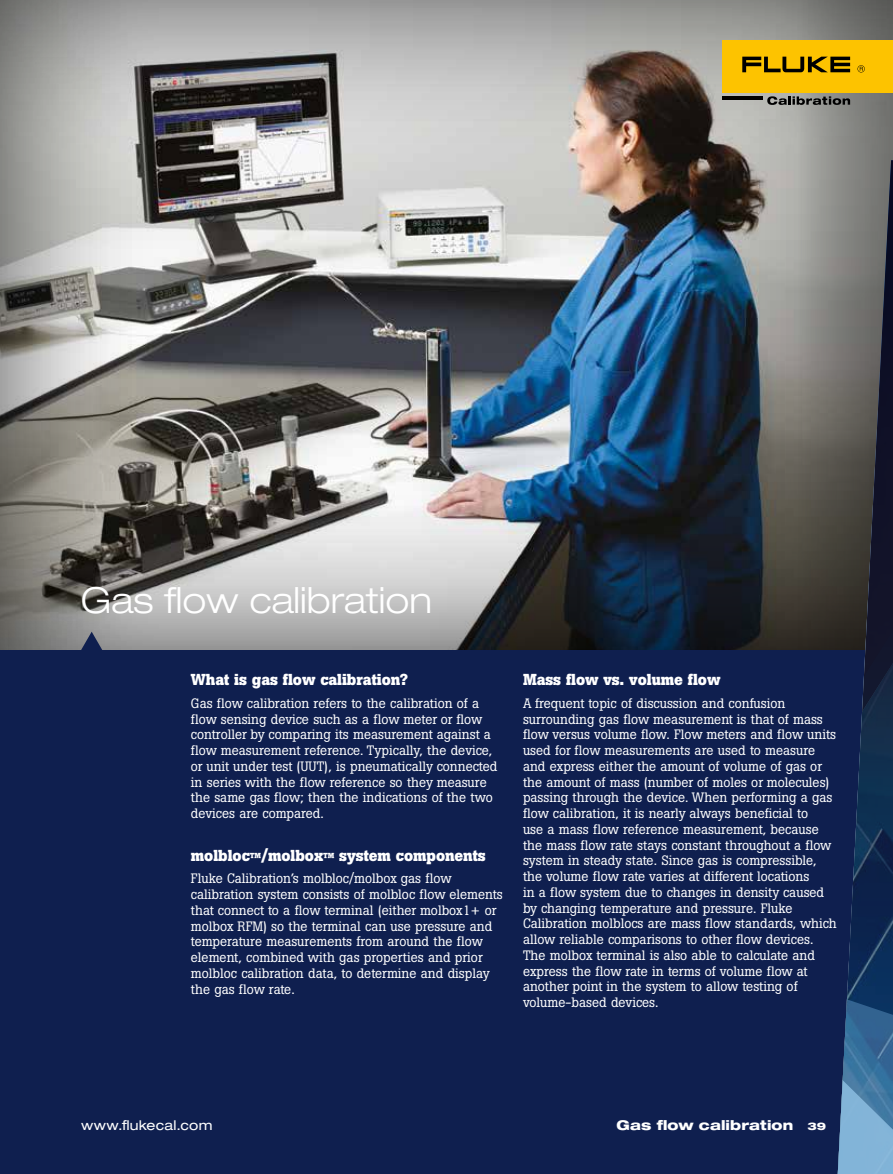
<style>
.page{position:relative;width:893px;height:1174px;background:#fff}
.page>*{position:absolute;margin:0;border:0;box-sizing:border-box;transform-origin:0 0}
.t1{font:300 expanded 36px "Helvetica Neue LT Pro";color:#fff}
.t2{font:700 15.75px "Boton Pro";letter-spacing:-.005em;color:#fff}
.t3{font:13.5px/15.8px "Boton Pro";color:#fff}
.t4{font:800 expanded 13.5px "Helvetica Neue LT Pro";letter-spacing:.005em;color:#fff}
.t5{font:expanded 13.5px "Helvetica Neue LT Std";letter-spacing:.015em;color:#fff}
.s1{font-size:10.5px}
</style>
<div class="page">
<div style="left:0;top:0;width:893px;height:653px;background:#000;opacity:.75"></div>
<div style="left:767px;top:0;width:126px;height:652px;background:#000;opacity:.75"></div>
<div style="left:0;top:650px;width:893px;height:524px;background:#0f1f4f"></div>
<svg style="left:81px;top:631px;width:21px;height:19px"></svg>
<svg style="left:862px;top:160px;width:31px;height:217px;fill:#6e6e6b"></svg>
<svg style="left:838px;top:377px;width:55px;height:35px;fill:#625f5a"></svg>
<svg style="left:837px;top:412px;width:56px;height:762px"></svg>
<svg style="left:837px;top:160px;width:25px;height:223px"></svg>
<div style="left:722px;top:40px;width:171px;height:52px;background:#fdc300"></div>
<svg style="left:742px;top:57px;width:108px;height:15px"></svg>
<svg style="left:857px;top:65px;width:8px;height:7px"></svg>
<hr style="left:722px;top:96px;width:41px;height:4px;background:#000">
<svg style="left:767px;top:96px;width:83px;height:9px"></svg>
<h1 class="t1" style="left:81px;top:578px;width:353px">Gas flow calibration</h1>
<p class="t2" style="left:191px;top:669px;width:219px">What is gas flow calibration?</p>
<p class="t3" style="left:191px;top:695px;width:308px">Gas flow calibration refers to the calibration of a flow sensing device such as a flow meter or flow controller by comparing its measurement against a flow measurement reference. Typically, the device, or unit under test (UUT), is pneumatically connected in series with the flow reference so they measure the same gas flow; then the indications of the two devices are compared.</p>
<p class="t2" style="left:191px;top:845px;width:296px">molbloc™/molbox™ system components</p>
<p class="t3" style="left:191px;top:870px;width:313px">Fluke Calibration’s molbloc/molbox gas flow calibration system consists of molbloc flow elements that connect to a flow terminal (either molbox1+ or molbox RFM) so the terminal can use pressure and temperature measurements from around the flow element, combined with gas properties and prior molbloc calibration data, to determine and display the gas flow rate.</p>
<p class="t2" style="left:523px;top:669px;width:199px">Mass flow vs. volume flow</p>
<p class="t3" style="left:523px;top:695px;width:315px">A frequent topic of discussion and confusion surrounding gas flow measurement is that of mass flow versus volume flow. Flow meters and flow units used for flow measurements are used to measure and express either the amount of volume of gas or the amount of mass (number of moles or molecules) passing through the device. When performing a gas flow calibration, it is nearly always beneficial to<br>use a mass flow reference measurement, because the mass flow rate stays constant throughout a flow system in steady state. Since gas is compressible, the volume flow rate varies at different locations<br>in a flow system due to changes in density caused by changing temperature and pressure. Fluke Calibration molblocs are mass flow standards, which allow reliable comparisons to other flow devices.<br>The molbox terminal is also able to calculate and express the flow rate in terms of volume flow at another point in the system to allow testing of volume-based devices.</p>
<p class="t5" style="left:81px;top:1117px;width:133px">www.flukecal.com</p>
<p class="t4" style="left:617px;top:1116px;width:211px">Gas flow calibration <span class="s1">39</span></p>
</div>
